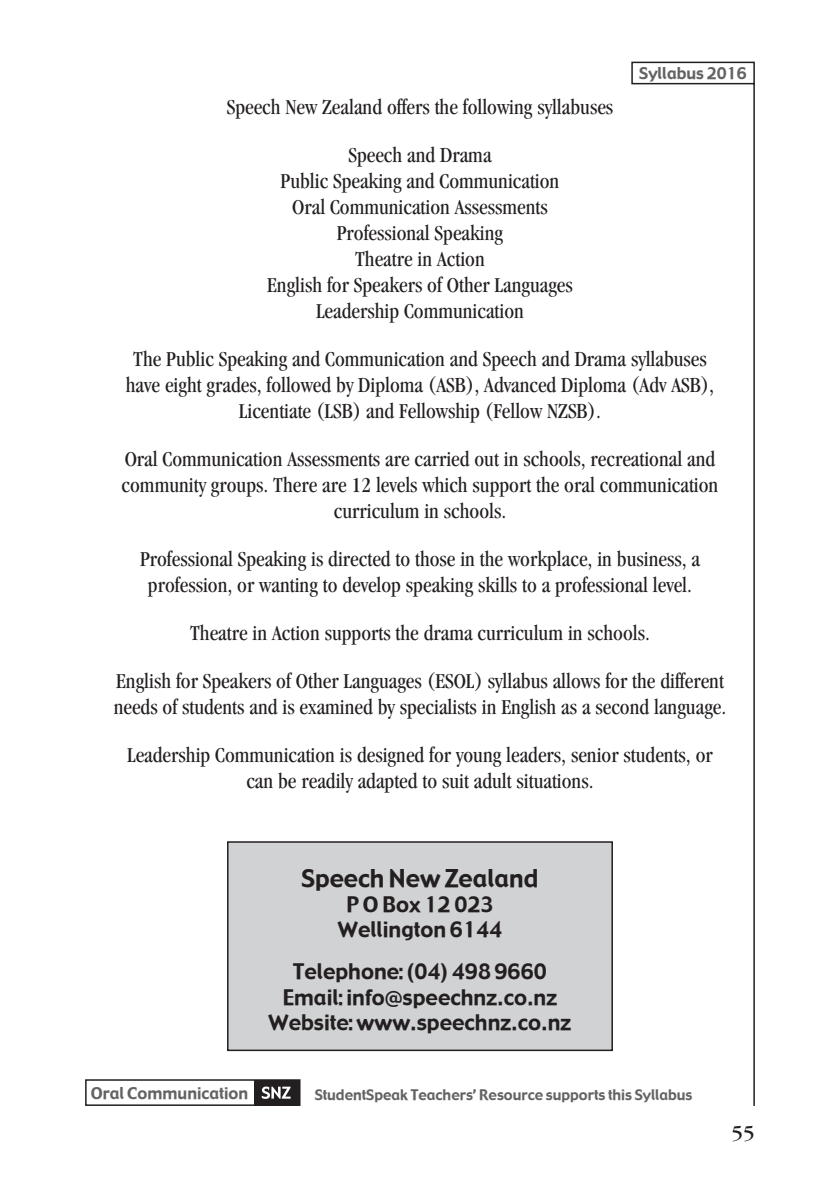
<style>
.page{position:relative;width:840px;height:1191px;background:#fff}
.page>*{position:absolute;margin:0;border:0;box-sizing:border-box;transform-origin:0 0}
.t1{font:24px "Gadget";color:#231f20}
.t2{font:condensed 22px/26px "Garamond";color:#231f20;text-align:center}
.t3{font:22px "Garamond";color:#231f20}
.t4{font:21px/25.2px "Gadget";color:#231f20;text-align:center}
.t5{font:16px "Gadget";color:#636366}
.t6{font:14.4px "Gadget";color:#636366}
</style>
<div class="page">
<div style="left:85px;top:1079px;width:215px;height:27px;border:2px solid #231f20"></div>
<div style="left:254px;top:1080px;width:45px;height:25px;background:#231f20"></div>
<svg style="left:261px;top:1086px;width:29px;height:12px"></svg>
<svg style="left:631px;top:61px;width:124px;height:1045px"></svg>
<div style="left:228px;top:842px;width:384px;height:208px;background:#d1d2d4"></div>
<div style="left:227px;top:841px;width:385px;height:210px;border:2px solid #231f20"></div>
<p class="t5" style="left:639px;top:63px;width:109px">Syllabus 2016</p>
<p class="t2" style="left:227px;top:82px;width:388px;line-height:48px">Speech New Zealand offers the following syllabuses<br>Speech and Drama</p>
<p class="t2" style="left:267px;top:167px;width:307px">Public Speaking and Communication<br>Oral Communication Assessments<br>Professional Speaking<br>Theatre in Action<br>English for Speakers of Other Languages<br>Leadership Communication</p>
<p class="t2" style="left:126px;top:345px;width:589px">The Public Speaking and Communication and Speech and Drama syllabuses have eight grades, followed by Diploma (ASB), Advanced Diploma (Adv ASB),<br>Licentiate (LSB) and Fellowship (Fellow NZSB).</p>
<p class="t2" style="left:122px;top:445px;width:598px">Oral Communication Assessments are carried out in schools, recreational and community groups. There are 12 levels which support the oral communication curriculum in schools.</p>
<p class="t2" style="left:140px;top:545px;width:561px">Professional Speaking is directed to those in the workplace, in business, a profession, or wanting to develop speaking skills to a professional level.</p>
<p class="t2" style="left:116px;top:608px;width:609px;line-height:48px">Theatre in Action supports the drama curriculum in schools.<br>English for Speakers of Other Languages (ESOL) syllabus allows for the different</p>
<p class="t2" style="left:114px;top:682px;width:613px;line-height:48px">needs of students and is examined by specialists in English as a second language.<br>Leadership Communication is designed for young leaders, senior students, or</p>
<p class="t2" style="left:246px;top:767px;width:348px">can be readily adapted to suit adult situations.</p>
<p class="t1" style="left:301px;top:862px;width:238px">Speech New Zealand</p>
<p class="t4" style="left:337px;top:892px;width:166px">P O Box 12 023<br>Wellington 6144</p>
<p class="t4" style="left:268px;top:960px;width:304px">Telephone: (04) 498 9660<br>Email: info@speechnz.co.nz<br>Website: www.speechnz.co.nz</p>
<p class="t5" style="left:91px;top:1082px;width:159px">Oral Communication</p>
<p class="t6" style="left:314px;top:1085px;width:379px">StudentSpeak Teachers’ Resource supports this Syllabus</p>
<p class="t3" style="left:731px;top:1121px;width:25px">55</p>
</div>
